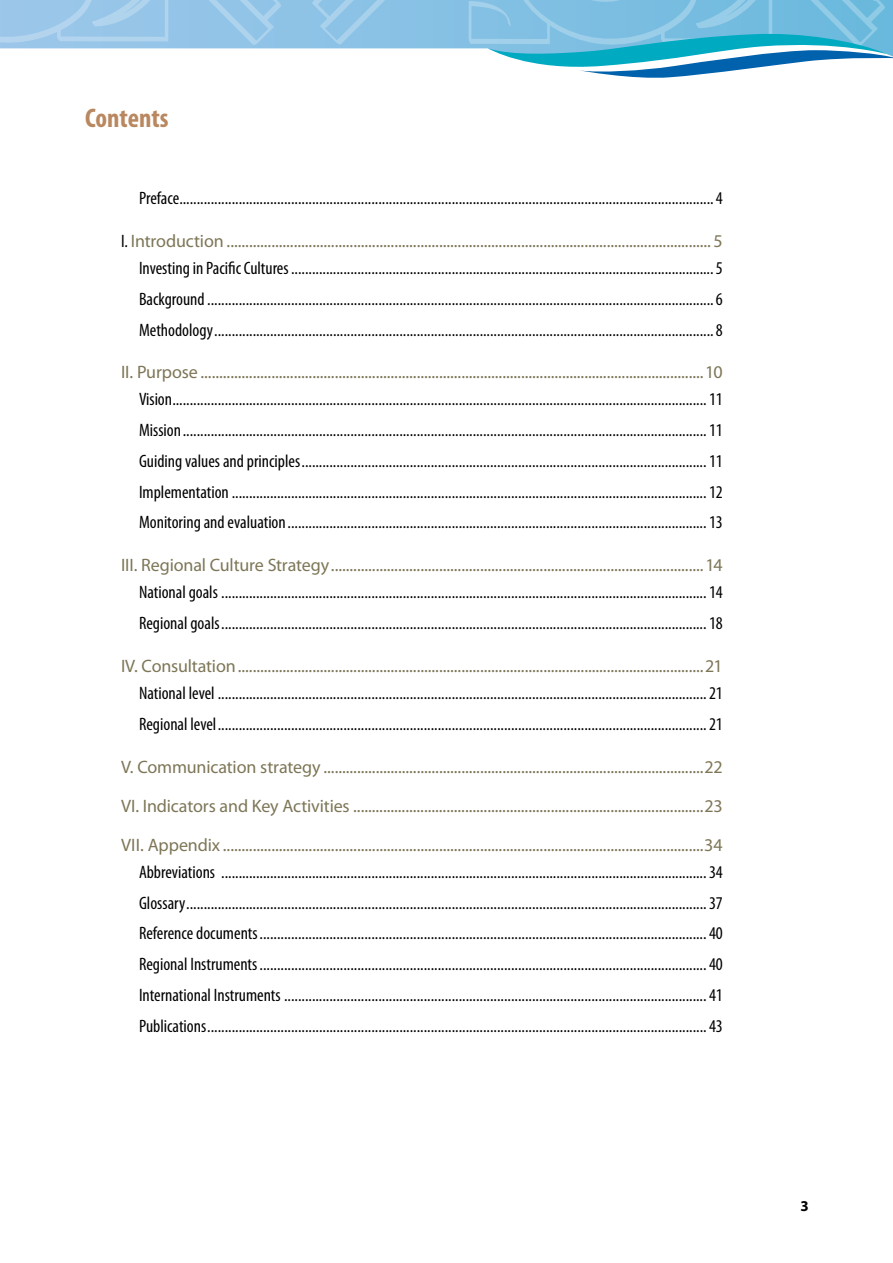
<style>
.page{position:relative;width:893px;height:1263px;background:#fff}
.page>*{position:absolute;margin:0;border:0;box-sizing:border-box;transform-origin:0 0}
.t1{font:700 condensed 27px "Myriad Pro";color:#b98860}
.t2{font:condensed 18px/30.8px "Myriad Pro";color:#000}
.t3{font:18px/39.2px "Myriad Pro";letter-spacing:-.01em;color:#7d7657;text-align:justify}
.t4{font:700 15px "Myriad Pro";color:#000}
.s1{font-stretch:normal;color:#7d7657}
</style>
<div class="page">
<svg style="left:0;top:0;width:467px;height:49px;background:#92c5e6"></svg>
<svg style="left:0;top:0;width:282px;height:46px;background:#9ac7e9"></svg>
<svg style="left:312px;top:0;width:118px;height:45px;background:#8dc3e5"></svg>
<svg style="left:467px;top:0;width:426px;height:78px"></svg>
<h1 class="t1" style="left:85px;top:101px;width:85px">Contents</h1>
<p class="t2" style="left:139px;top:183px;width:585px">Preface.........................................................................................................................................................4</p>
<p class="t2" style="left:121px;top:227px;width:603px;line-height:27px;text-align:right">I. <span class="s1">Introduction .................................................................................................................................. 5<br></span>Investing in Pacific Cultures.........................................................................................................................5</p>
<p class="t2" style="left:139px;top:283px;width:585px">Background.................................................................................................................................................6<br>Methodology...............................................................................................................................................8</p>
<p class="t3" style="left:121px;top:352px;width:603px">II. Purpose .......................................................................................................................................10</p>
<p class="t2" style="left:139px;top:384px;width:585px;text-align:justify">Vision.........................................................................................................................................................11<br>Mission......................................................................................................................................................11<br>Guiding values and principles....................................................................................................................11<br>Implementation ........................................................................................................................................12<br>Monitoring and evaluation........................................................................................................................13</p>
<p class="t3" style="left:121px;top:545px;width:603px">III. Regional Culture Strategy....................................................................................................14</p>
<p class="t2" style="left:139px;top:577px;width:585px">National goals ...........................................................................................................................................14<br>Regional goals...........................................................................................................................................18</p>
<p class="t3" style="left:121px;top:646px;width:603px">IV. Consultation.............................................................................................................................21</p>
<p class="t2" style="left:139px;top:677px;width:585px">National level ............................................................................................................................................21<br>Regional level............................................................................................................................................21</p>
<p class="t3" style="left:121px;top:747px;width:603px">V. Communication strategy ......................................................................................................22<br>VI. Indicators and Key Activities ..............................................................................................23<br>Vii . Appendix .................................................................................................................................34</p>
<p class="t2" style="left:139px;top:856px;width:585px;text-align:justify">Abbreviations ...........................................................................................................................................34<br>Glossary.....................................................................................................................................................37<br>Reference documents................................................................................................................................40<br>Regional Instruments................................................................................................................................40<br>International Instruments .........................................................................................................................41<br>Publications...............................................................................................................................................43</p>
<p class="t4" style="left:800px;top:1196px;width:10px">3</p>
</div>
